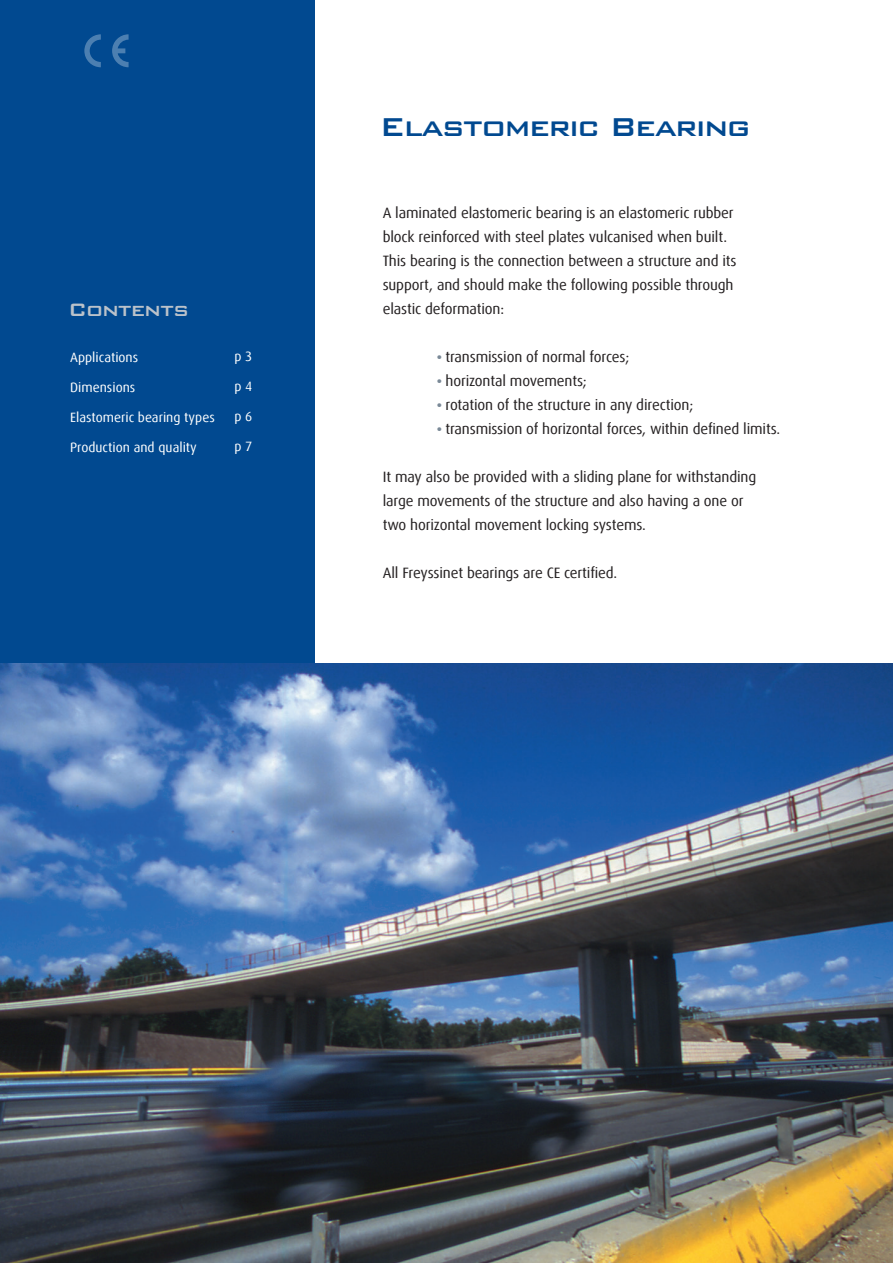
<style>
.page{position:relative;width:893px;height:1263px;background:#fff}
.page>*{position:absolute;margin:0;border:0;box-sizing:border-box;transform-origin:0 0}
.t1{font:500 34.5px "Bank Gothic BT";letter-spacing:-.05em;color:#014990}
.t2{font:500 24px "Bank Gothic BT";letter-spacing:-.05em;color:#bbc2ca}
.t3{font:15px/24px "Dax";letter-spacing:-.01em;color:#231f20}
.t4{font:13.5px "Dax";color:#fff}
.s1{font-weight:700;font-size:13.5px;color:#7a8997}
</style>
<div class="page">
<div style="left:0;top:0;width:315px;height:1263px;background:#014990"></div>
<img style="left:0;top:663px;width:893px;height:600px">
<svg style="left:84px;top:34px;width:17px;height:33px"></svg>
<svg style="left:112px;top:34px;width:17px;height:33px"></svg>
<h2 class="t2" style="left:68px;top:296px;width:122px">Contents</h2>
<p class="t4" style="left:70px;top:350px;width:70px">Applications</p>
<p class="t4" style="left:70px;top:380px;width:67px">Dimensions</p>
<p class="t4" style="left:70px;top:410px;width:146px">Elastomeric bearing types</p>
<p class="t4" style="left:70px;top:440px;width:128px">Production and quality</p>
<p class="t4" style="left:234px;top:349px;width:19px">p 3</p>
<p class="t4" style="left:234px;top:379px;width:19px">p 4</p>
<p class="t4" style="left:234px;top:409px;width:19px">p 6</p>
<p class="t4" style="left:234px;top:439px;width:19px">p 7</p>
<h1 class="t1" style="left:379px;top:108px;width:373px">Elastomeric Bearing</h1>
<p class="t3" style="left:383px;top:201px;width:355px">A laminated elastomeric bearing is an elastomeric rubber block reinforced with steel plates vulcanised when built.<br>This bearing is the connection between a structure and its support, and should make the following possible through elastic deformation:</p>
<p class="t3" style="left:437px;top:345px;width:194px"><span class="s1">•</span> transmission of normal forces;</p>
<p class="t3" style="left:437px;top:369px;width:152px"><span class="s1">•</span> horizontal movements;</p>
<p class="t3" style="left:437px;top:393px;width:258px"><span class="s1">•</span> rotation of the structure in any direction;</p>
<p class="t3" style="left:437px;top:417px;width:345px"><span class="s1">•</span> transmission of horizontal forces, within defined limits.</p>
<p class="t3" style="left:383px;top:465px;width:375px">It may also be provided with a sliding plane for withstanding large movements of the structure and also having a one or two horizontal movement locking systems.</p>
<p class="t3" style="left:383px;top:561px;width:236px">All Freyssinet bearings are CE certified.</p>
</div>
